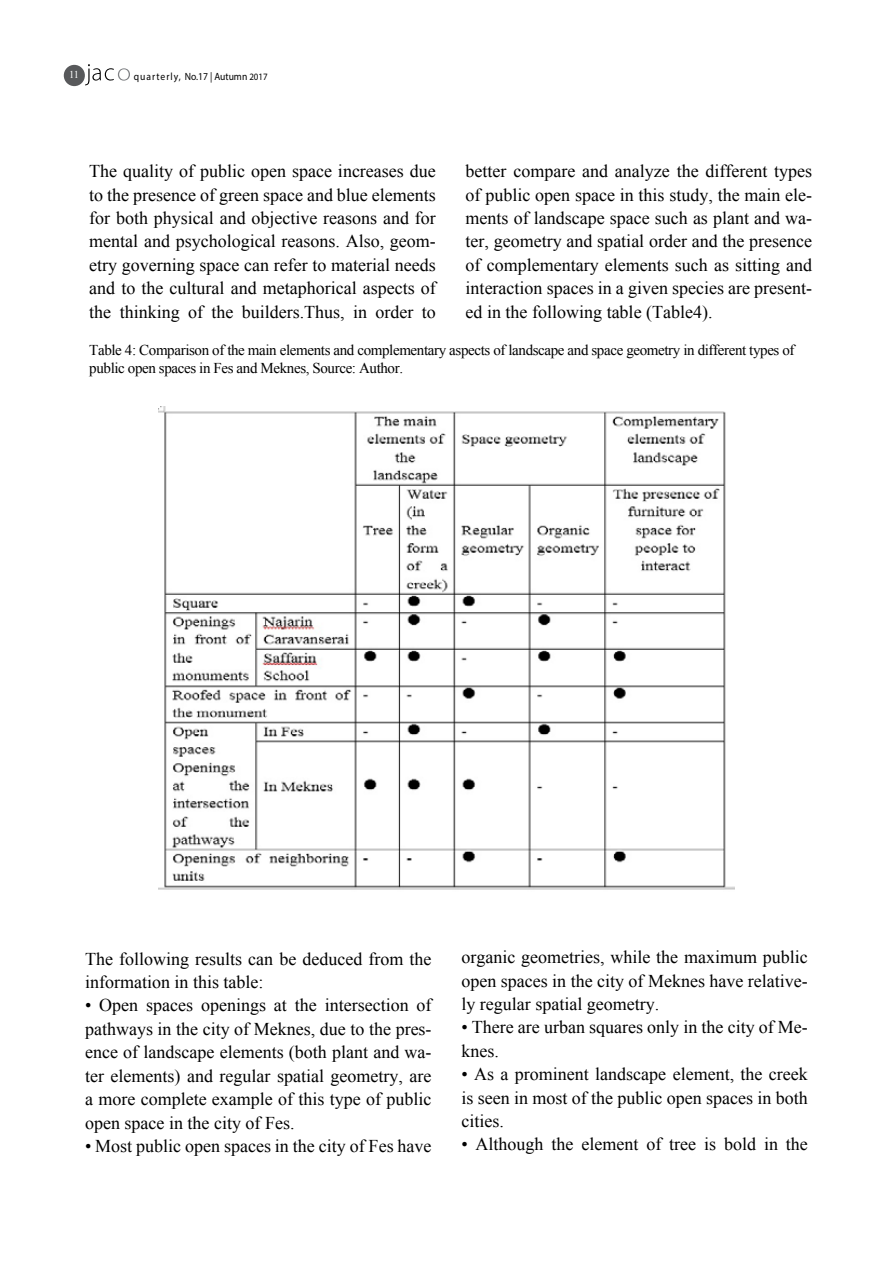
<style>
.page{position:relative;width:893px;height:1263px;background:#fff}
.page>*{position:absolute;margin:0;border:0;box-sizing:border-box;transform-origin:0 0}
.t1{font:18px/23.4px "Times New Roman";color:#000;text-align:justify}
.t2{font:15px/18px "Times New Roman";letter-spacing:-.025em;color:#000}
.t3{font:10.5px "Myriad Pro";letter-spacing:.095em;color:#000;scale:.92 1}
.t4{font:10.5px "Times New Roman";color:#fff}
.s1{font-size:9.75px}
</style>
<div class="page">
<svg style="left:85px;top:64px;width:45px;height:21px"></svg>
<div style="left:64px;top:65px;width:21px;height:21px;background:#58595b;border-radius:50%"></div>
<img style="left:158px;top:406px;width:577px;height:484px">
<p class="t4" style="left:69px;top:68px;width:12px">11</p>
<p class="t3" style="left:134px;top:70px;width:147px">quarterly, No.17 | Autumn <span class="s1">2017</span></p>
<p class="t1" style="left:89px;top:159px;width:348px">The quality of public open space increases due to the presence of green space and blue elements for both physical and objective reasons and for</p>
<p class="t1" style="left:89px;top:253px;width:348px">etry governing space can refer to material needs</p>
<p class="t1" style="left:89px;top:229px;width:348px">mental and psychological reasons. Also, geom-</p>
<p class="t1" style="left:89px;top:276px;width:348px;text-align:right">and to the cultural and metaphorical aspects of to</p>
<p class="t1" style="left:89px;top:300px;width:23px">the</p>
<p class="t1" style="left:120px;top:300px;width:62px">thinking</p>
<p class="t1" style="left:211px;top:300px;width:23px">the</p>
<p class="t1" style="left:242px;top:300px;width:104px">builders.Thus,</p>
<p class="t1" style="left:353px;top:300px;width:16px">in</p>
<p class="t1" style="left:376px;top:300px;width:39px">order</p>
<p class="t1" style="left:188px;top:300px;width:16px">of</p>
<p class="t1" style="left:466px;top:159px;width:348px">better compare and analyze the different types</p>
<p class="t1" style="left:466px;top:183px;width:348px">of public open space in this study, the main ele-</p>
<p class="t1" style="left:466px;top:206px;width:348px">ments of landscape space such as plant and wa-</p>
<p class="t1" style="left:466px;top:229px;width:348px">ter, geometry and spatial order and the presence</p>
<p class="t1" style="left:466px;top:253px;width:348px">of complementary elements such as sitting and</p>
<p class="t1" style="left:466px;top:300px;width:248px">ed in the following table (Table .(4</p>
<p class="t1" style="left:466px;top:276px;width:348px">interaction spaces in a given species are present-</p>
<p class="t2" style="left:89px;top:341px;width:707px">Table 4: Comparison of the main elements and complementary aspects of landscape and space geometry in different types of public open spaces in Fes and Meknes, Source: Author.</p>
<p class="t1" style="left:85px;top:947px;width:348px">The following results can be deduced from the information in this table:</p>
<p class="t1" style="left:85px;top:993px;width:348px">• Open spaces openings at the intersection of</p>
<p class="t1" style="left:85px;top:1017px;width:348px">pathways in the city of Meknes, due to the pres-</p>
<p class="t1" style="left:85px;top:1040px;width:348px">ence of landscape elements (both plant and wa-</p>
<p class="t1" style="left:85px;top:1064px;width:348px">ter elements) and regular spatial geometry, are</p>
<p class="t1" style="left:85px;top:1087px;width:348px">a more complete example of this type of public open space in the city of Fes.</p>
<p class="t1" style="left:85px;top:1134px;width:348px">• Most public open spaces in the city of Fes have</p>
<p class="t1" style="left:461px;top:945px;width:348px">organic geometries, while the maximum public</p>
<p class="t1" style="left:461px;top:992px;width:199px">ly regular spatial geometry.</p>
<p class="t1" style="left:461px;top:969px;width:348px">open spaces in the city of Meknes have relative-</p>
<p class="t1" style="left:461px;top:1015px;width:348px">• There are urban squares only in the city of Me-</p>
<p class="t1" style="left:461px;top:1062px;width:348px">• As a prominent landscape element, the creek is seen in most of the public open spaces in both cities.</p>
<p class="t1" style="left:461px;top:1132px;width:348px">• Although the element of tree is bold in the</p>
<p class="t1" style="left:461px;top:1039px;width:39px">knes.</p>
</div>
